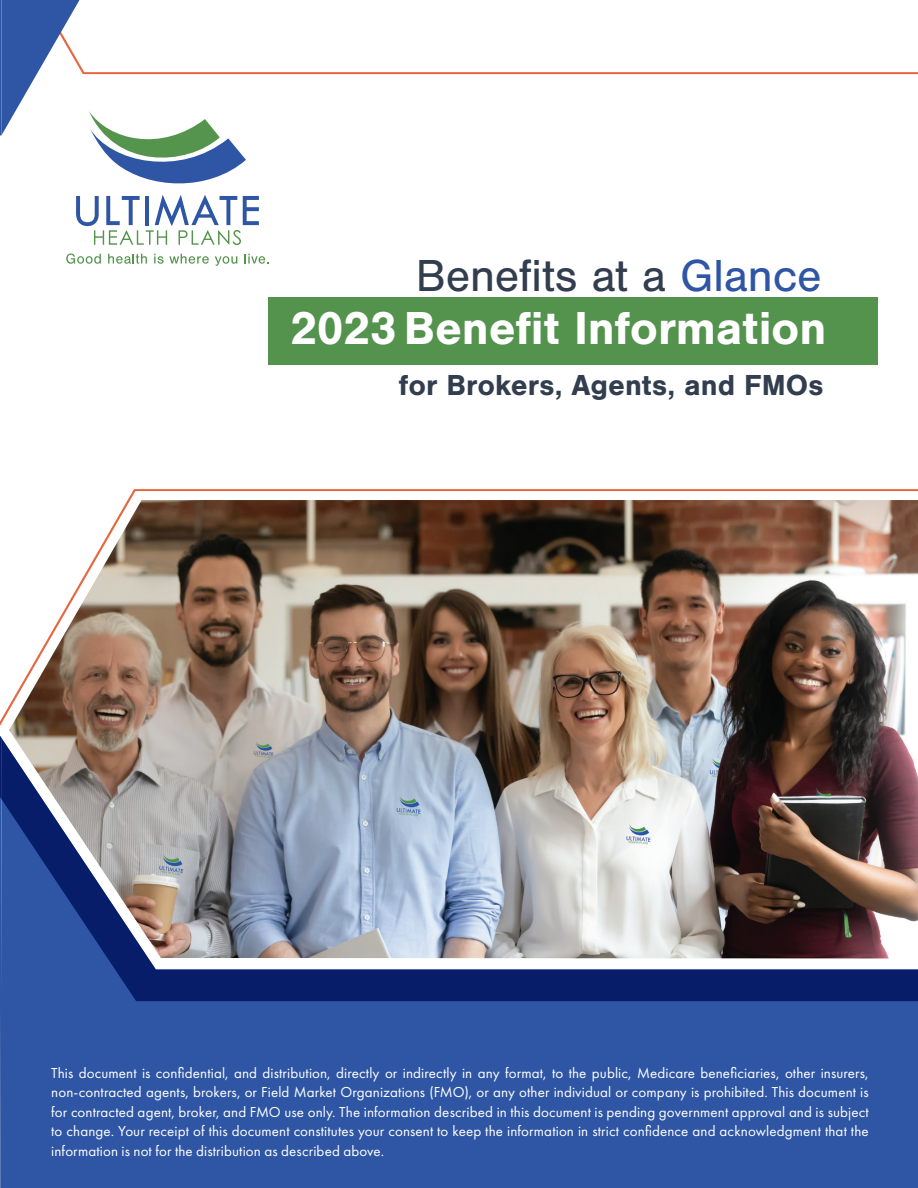
<style>
.page{position:relative;width:918px;height:1188px;background:#fff}
.page>*{position:absolute;margin:0;border:0;box-sizing:border-box;transform-origin:0 0}
.t1{font:700 48px "Nimbus San";letter-spacing:-.005em;color:#fff}
.t2{font:46.5px "Nimbus San";letter-spacing:-.005em;color:#323e4f}
.t3{font:700 30px "Nimbus San";color:#323e4f}
.t4{font:15px/19.5px "Futura PT";letter-spacing:.01em;color:#fff;text-align:justify}
.s1{color:#2e56a4}
</style>
<div class="page">
<img style="left:9px;top:726px;width:897px;height:12px">
<img style="left:0;top:489px;width:918px;height:237px">
<svg style="left:259px;top:72px;width:659px;height:2px"></svg>
<div style="left:2px;top:1001px;width:916px;height:187px;background:#2f56a4"></div>
<svg style="left:0;top:736px;width:2px;height:452px"></svg>
<img style="left:1px;top:738px;width:917px;height:263px">
<div style="left:268px;top:297px;width:610px;height:67px;background:#53934e"></div>
<hr style="left:0;top:0;width:2px;height:135px;background:#2f56a4">
<svg style="left:66px;top:253px;width:35px;height:11px"></svg>
<svg style="left:108px;top:254px;width:39px;height:10px"></svg>
<svg style="left:154px;top:254px;width:55px;height:10px"></svg>
<svg style="left:215px;top:256px;width:22px;height:10px"></svg>
<svg style="left:245px;top:254px;width:24px;height:10px"></svg>
<svg style="left:1px;top:0;width:258px;height:245px"></svg>
<p class="t2" style="left:416px;top:250px;width:407px">Benefits at a <span class="s1">Glance</span></p>
<p class="t1" style="left:290px;top:301px;width:538px">2023Benefit Information</p>
<p class="t3" style="left:399px;top:369px;width:426px">for Brokers, Agents, and FMOs</p>
<p class="t4" style="left:51px;top:1063px;width:819px">This document is confidential, and distribution, directly or indirectly in any format, to the public, Medicare beneficiaries, other insurers, non-contracted agents, brokers, or Field Market Organizations (FMO), or any other individual or company is prohibited. This document is for contracted agent, broker, and FMO use only. The information described in this document is pending government approval and is subject to change. Your receipt of this document constitutes your consent to keep the information in strict confidence and acknowledgment that the information is not for the distribution as described above.</p>
</div>
